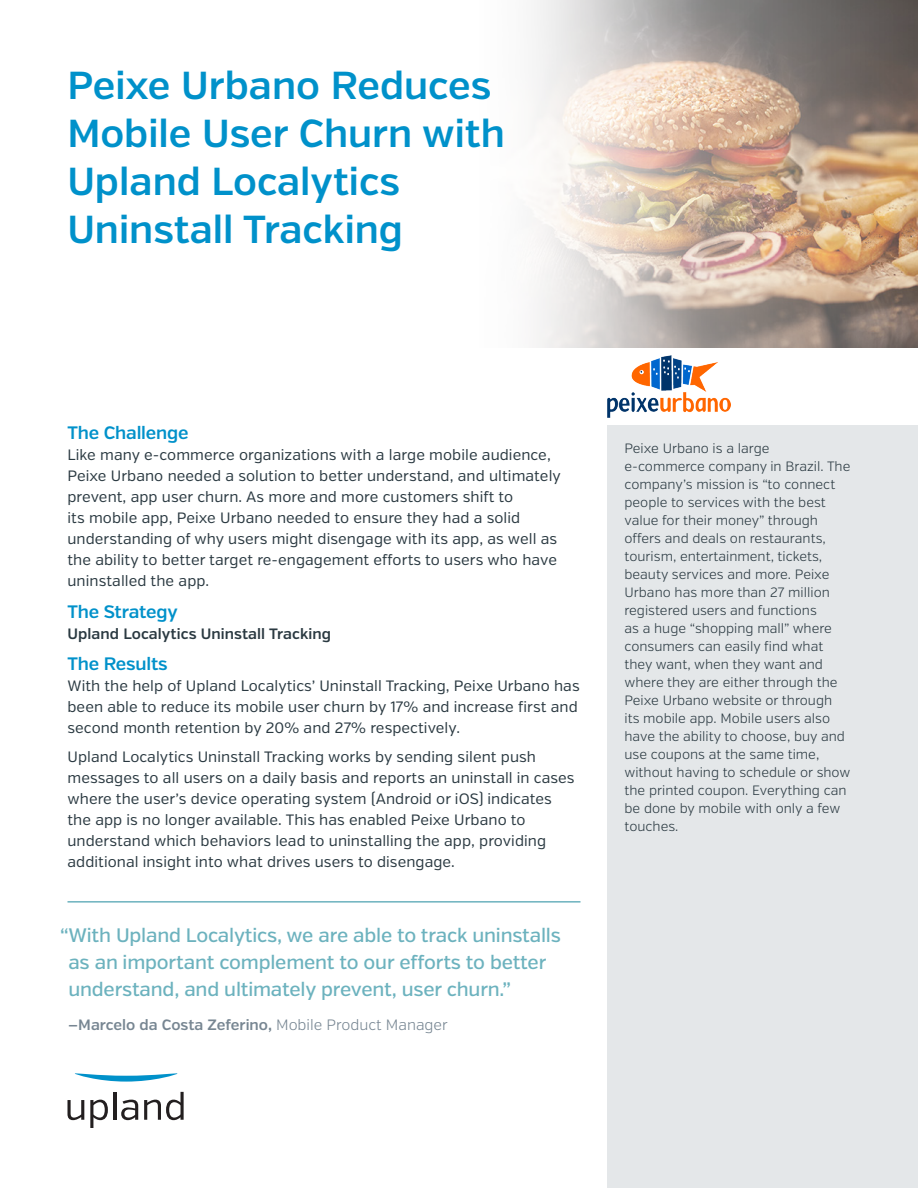
<style>
.page{position:relative;width:918px;height:1188px;background:#fff}
.page>*{position:absolute;margin:0;border:0;box-sizing:border-box;transform-origin:0 0}
.Main_Headline{font:600 39px/48px "Verb";color:#0091ca}
.Pull_Quote{font:500 19.5px/27px "Verb";letter-spacing:-.01em;color:#6cb2be}
.Subhead{font:600 18px "Verb";letter-spacing:-.01em;color:#0091ca}
.Body_Large{font:15px/21px "Verb";letter-spacing:.005em;color:#2a3941}
.Pull_Quote_name{font:600 15px "Verb";color:#778692}
.Body_Large-2{font:600 15px "Verb";letter-spacing:.005em;color:#2a3941}
.Sidabar_body{font:300 13.5px/18px "Verb";color:#2a3941}
.s1{font-weight:300}
</style>
<div class="page">
<img style="left:531px;top:0;width:387px;height:348px">
<div style="left:608px;top:425px;width:310px;height:763px;background:#e4e7e9"></div>
<hr style="left:68px;top:901px;width:513px;height:2px;background:#6cb2be">
<svg style="left:75px;top:1073px;width:103px;height:9px"></svg>
<svg style="left:67px;top:1100px;width:17px;height:20px"></svg>
<svg style="left:90px;top:1100px;width:18px;height:28px"></svg>
<hr style="left:113px;top:1092px;width:3px;height:28px;background:#231f20">
<svg style="left:121px;top:1100px;width:17px;height:20px"></svg>
<svg style="left:144px;top:1092px;width:40px;height:28px"></svg>
<img style="left:608px;top:355px;width:122px;height:63px">
<p class="Main_Headline" style="left:68px;top:62px;width:425px">Peixe Urbano Reduces</p>
<p class="Main_Headline" style="left:68px;top:110px;width:439px">Mobile User Churn with</p>
<p class="Main_Headline" style="left:68px;top:158px;width:337px">Upland Localytics<br>Uninstall Tracking</p>
<p class="Subhead" style="left:68px;top:422px;width:122px">The Challenge</p>
<p class="Body_Large" style="left:68px;top:445px;width:495px">Like many e-commerce organizations with a large mobile audience, Peixe Urbano needed a solution to better understand, and ultimately prevent, app user churn. As more and more customers shift to<br>its mobile app, Peixe Urbano needed to ensure they had a solid understanding of why users might disengage with its app, as well as the ability to better target re-engagement efforts to users who have uninstalled the app.</p>
<p class="Subhead" style="left:68px;top:601px;width:112px">The Strategy</p>
<p class="Body_Large-2" style="left:68px;top:624px;width:265px">Upland Localytics Uninstall Tracking</p>
<p class="Subhead" style="left:68px;top:653px;width:102px">The Results</p>
<p class="Body_Large" style="left:68px;top:676px;width:514px">With the help of Upland Localytics’ Uninstall Tracking, Peixe Urbano has been able to reduce its mobile user churn by 17% and increase first and second month retention by 20% and 27% respectively.</p>
<p class="Body_Large" style="left:68px;top:746px;width:509px">Upland Localytics Uninstall Tracking works by sending silent push messages to all users on a daily basis and reports an uninstall in cases where the user’s device operating system (Android or iOS) indicates the app is no longer available. This has enabled Peixe Urbano to understand which behaviors lead to uninstalling the app, providing additional insight into what drives users to disengage.</p>
<p class="Pull_Quote" style="left:68px;top:922px;width:494px;text-indent:-8px">“With Upland Localytics, we are able to track uninstalls as an important complement to our efforts to better understand, and ultimately prevent, user churn.”</p>
<p class="Pull_Quote_name" style="left:68px;top:1016px;width:381px">—Marcelo da Costa Zeferino, <span class="s1">Mobile Product Manager</span></p>
<p class="Sidabar_body" style="left:624px;top:440px;width:228px">Peixe Urbano is a large e-commerce company in Brazil. The company’s mission is “to connect people to services with the best value for their money” through offers and deals on restaurants, tourism, entertainment, tickets, beauty services and more. Peixe<br>Urbano has more than 27 million registered users and functions<br>as a huge “shopping mall” where consumers can easily find what they want, when they want and where they are either through the<br>Peixe Urbano website or through its mobile app. Mobile users also have the ability to choose, buy and use coupons at the same time, without having to schedule or show the printed coupon. Everything can be done by mobile with only a few touches.</p>
</div>
